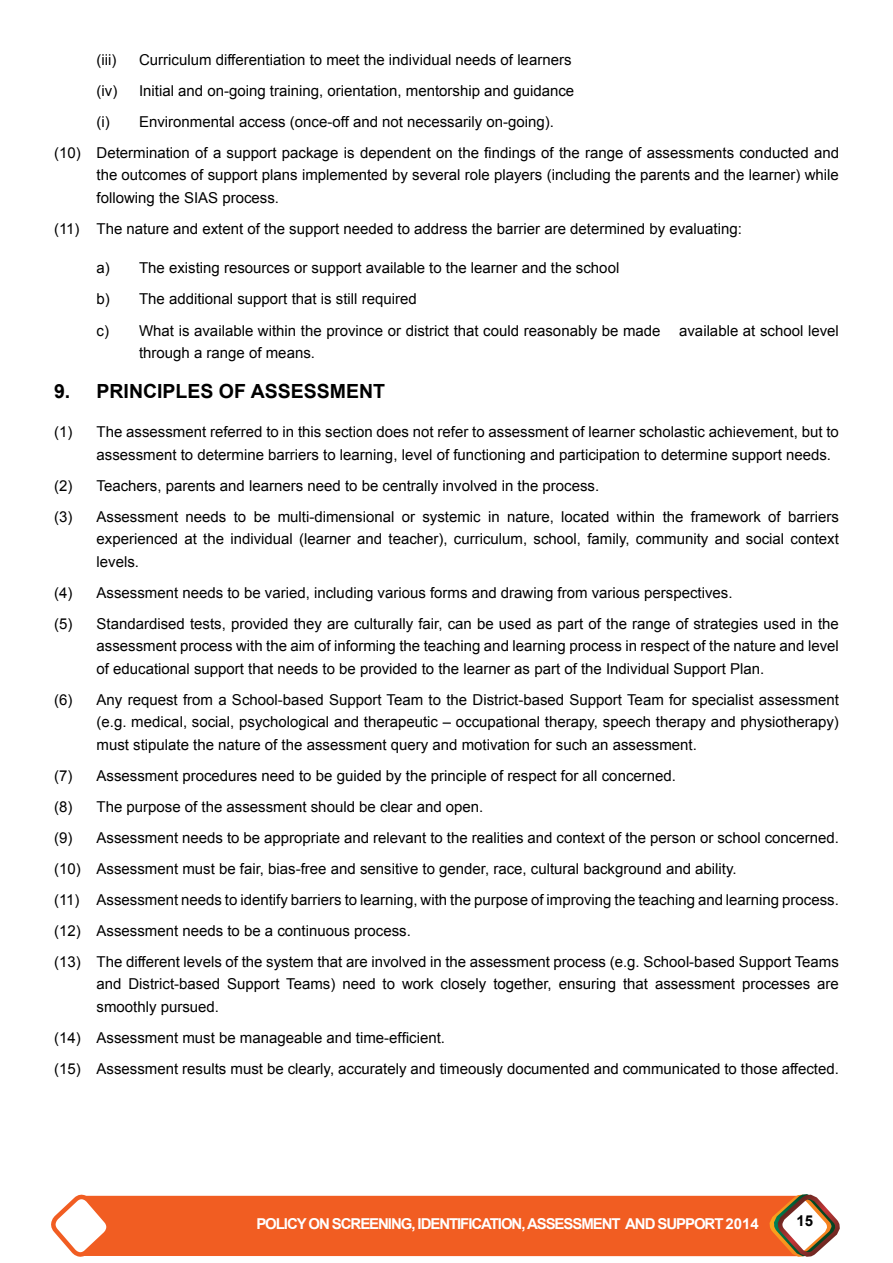
<style>
.page{position:relative;width:893px;height:1263px;background:#fff}
.page>*{position:absolute;margin:0;border:0;box-sizing:border-box;transform-origin:0 0}
.t1{font:700 19.5px "Arial";color:#000}
.t2{font:15px/31px "Arial";color:#000}
.t3{font:700 15px "Arial";letter-spacing:-.07em;color:#fff}
.t4{font:700 15px "Arial";color:#000}
</style>
<div class="page">
<svg style="left:51px;top:1194px;width:789px;height:63px;background:#ef713e"></svg>
<p class="t2" style="left:97px;top:44px;width:21px">(iii)</p>
<p class="t2" style="left:139px;top:44px;width:434px">Curriculum differentiation to meet the individual needs of learners</p>
<p class="t2" style="left:97px;top:75px;width:479px">(iv) Initial and on-going training, orientation, mentorship and guidance</p>
<p class="t2" style="left:97px;top:106px;width:459px">(i) Environmental access (once-off and not necessarily on-going).</p>
<p class="t2" style="left:54px;top:137px;width:786px">(10) Determination of a support package is dependent on the findings of the range of assessments conducted and</p>
<p class="t2" style="left:97px;top:164px;width:744px;line-height:22.5px">the outcomes of support plans implemented by several role players (including the parents and the learner) while following the SIAS process.</p>
<p class="t2" style="left:54px;top:213px;width:689px">(11) The nature and extent of the support needed to address the barrier are determined by evaluating:</p>
<p class="t2" style="left:97px;top:253px;width:744px">a) The existing resources or support available to the learner and the school<br>b) The additional support that is still required<br>c) What is available within the province or district that could reasonably be made available at school level</p>
<p class="t2" style="left:139px;top:337px;width:177px">through a range of means.</p>
<h1 class="t1" style="left:54px;top:378px;width:333px">9. PRINCIPLES OF ASSESSMENT</h1>
<p class="t2" style="left:97px;top:421px;width:744px;line-height:22.5px;text-indent:-43px">(1) The assessment referred to in this section does not refer to assessment of learner scholastic achievement, but to assessment to determine barriers to learning, level of functioning and participation to determine support needs.</p>
<p class="t2" style="left:54px;top:470px;width:786px">(2) Teachers, parents and learners need to be centrally involved in the process.<br>(3) Assessment needs to be multi-dimensional or systemic in nature, located within the framework of barriers</p>
<p class="t2" style="left:97px;top:528px;width:744px;line-height:22.5px">experienced at the individual (learner and teacher), curriculum, school, family, community and social context levels.</p>
<p class="t2" style="left:54px;top:577px;width:786px">(4) Assessment needs to be varied, including various forms and drawing from various perspectives.<br>(5) Standardised tests, provided they are culturally fair, can be used as part of the range of strategies used in the</p>
<p class="t2" style="left:97px;top:635px;width:744px;line-height:22.5px">assessment process with the aim of informing the teaching and learning process in respect of the nature and level of educational support that needs to be provided to the learner as part of the Individual Support Plan.</p>
<p class="t2" style="left:97px;top:688px;width:744px;line-height:22.5px;text-align:justify;text-indent:-43px">(6) Any request from a School-based Support Team to the District-based Support Team for specialist assessment (e.g. medical, social, psychological and therapeutic – occupational therapy, speech therapy and physiotherapy) must stipulate the nature of the assessment query and motivation for such an assessment.</p>
<p class="t2" style="left:54px;top:760px;width:786px">(7) Assessment procedures need to be guided by the principle of respect for all concerned.<br>(8) The purpose of the assessment should be clear and open.<br>(9) Assessment needs to be appropriate and relevant to the realities and context of the person or school concerned. (10) Assessment must be fair, bias-free and sensitive to gender, race, cultural background and ability.<br>(11) Assessment needs to identify barriers to learning, with the purpose of improving the teaching and learning process. (12) Assessment needs to be a continuous process.<br>(13) The different levels of the system that are involved in the assessment process (e.g. School-based Support Teams</p>
<p class="t2" style="left:97px;top:973px;width:744px;line-height:22.5px">and District-based Support Teams) need to work closely together, ensuring that assessment processes are smoothly pursued.</p>
<p class="t2" style="left:54px;top:1022px;width:786px">(14) Assessment must be manageable and time-efficient.<br>(15) Assessment results must be clearly, accurately and timeously documented and communicated to those affected.</p>
<p class="t3" style="left:256px;top:1214px;width:504px">POLICY ON SCREENING, IDENTIFICATION, ASSESSMENT AND SUPPORT 2014</p>
<p class="t4" style="left:796px;top:1211px;width:18px">15</p>
</div>
